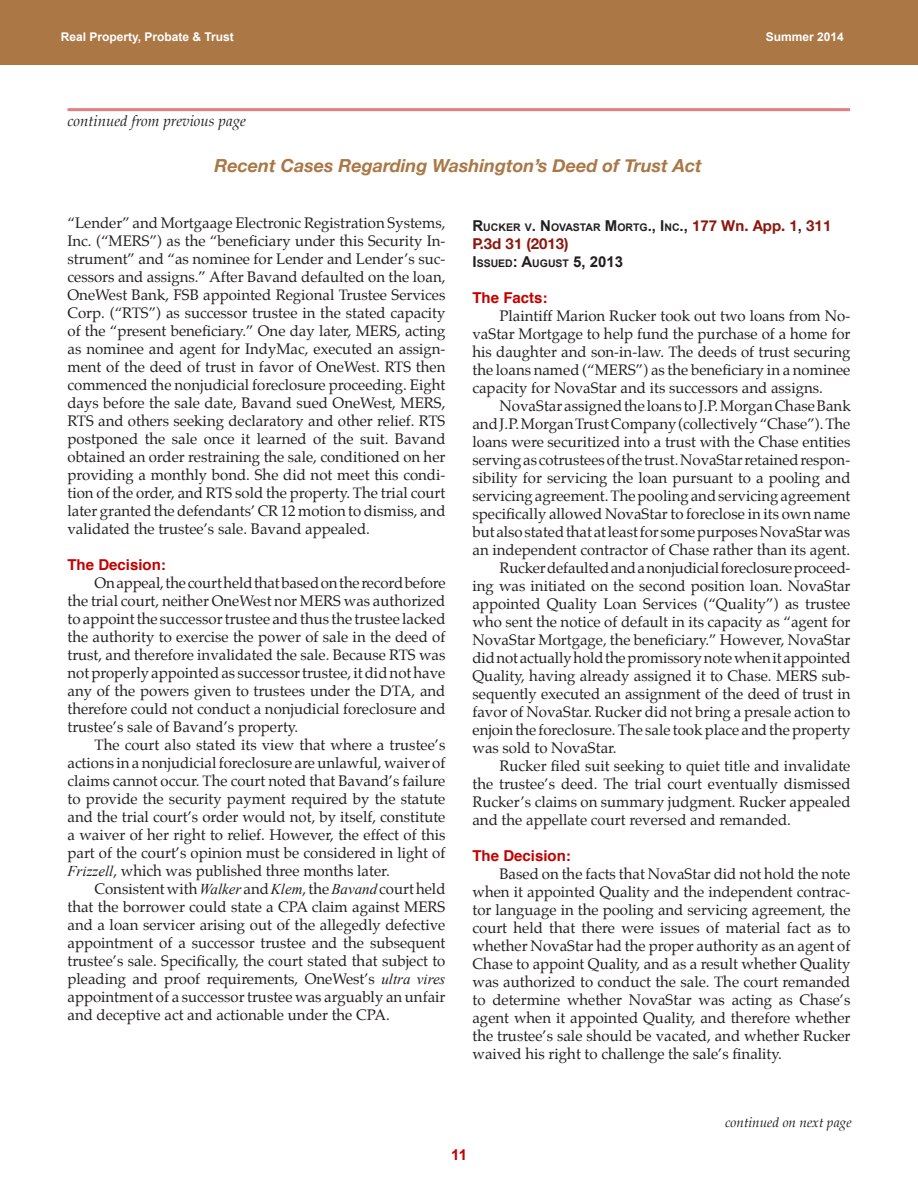
<style>
.page{position:relative;width:918px;height:1188px;background:#fff}
.page>*{position:absolute;margin:0;border:0;box-sizing:border-box;transform-origin:0 0}
.title_continue{font:italic 700 18px "Helvetica Neue";color:#ab7745}
.body{font:15px/18px "Palatino";color:#231f20;text-align:justify}
.sub{font:700 15px "Helvetica";color:#c30000}
.continued_from{font:italic 15px "Palatino";color:#231f20}
.outline1a{font:700 15px "Helvetica Neue";color:#8b180e}
.t1{font:700 15px "Arial";color:#c30000}
.continued_on{font:italic 13.5px "Palatino";color:#231f20}
.t2{font:700 12px "Arial";color:#fff}
.outline1a-2{font:700 10.5px "Arial";color:#231f20}
.s1{font-family:"Times New Roman";font-style:italic}
.s2{font-size:15px}
.s3{font-family:"Helvetica Neue";font-size:15px;color:#8b180e}
</style>
<div class="page">
<div style="left:0;top:0;width:918px;height:65px;background:#ab7745"></div>
<hr style="left:68px;top:108px;width:782px;height:3px;background:#e18080">
<p class="t2" style="left:61px;top:28px;width:175px">Real Property, Probate &amp; Trust</p>
<p class="t2" style="left:766px;top:28px;width:80px">Summer 2014</p>
<p class="continued_from" style="left:68px;top:109px;width:180px">continued from previous page</p>
<p class="title_continue" style="left:215px;top:154px;width:489px">Recent Cases Regarding Washington’s Deed of Trust Act</p>
<p class="body" style="left:68px;top:214px;width:380px">“Lender” and Mortgaage Electronic Registration Systems, Inc. (“MERS”) as the “beneficiary under this Security In&shy;strument” and “as nominee for Lender and Lender’s suc&shy;cessors and assigns.” After Bavand defaulted on the loan, OneWest Bank, FSB appointed Regional Trustee Services Corp. (“RTS”) as successor trustee in the stated capacity of the “present beneficiary.” One day later, MERS, acting as nominee and agent for IndyMac, executed an assign&shy;ment of the deed of trust in favor of OneWest. RTS then commenced the nonjudicial foreclosure proceeding. Eight days before the sale date, Bavand sued OneWest, MERS, RTS and others seeking declaratory and other relief. RTS postponed the sale once it learned of the suit. Bavand obtained an order restraining the sale, conditioned on her providing a monthly bond. She did not meet this condi&shy;tion of the order, and RTS sold the property. The trial court later granted the defendants’ CR 12 motion to dismiss, and validated the trustee’s sale. Bavand appealed.</p>
<p class="sub" style="left:68px;top:553px;width:100px">The Decision:</p>
<p class="body" style="left:68px;top:574px;width:380px;text-indent:27px">On appeal, the court held that based on the record before the trial court, neither OneWest nor MERS was authorized to appoint the successor trustee and thus the trustee lacked the authority to exercise the power of sale in the deed of trust, and therefore invalidated the sale. Because RTS was not properly appointed as successor trustee, it did not have any of the powers given to trustees under the DTA, and therefore could not conduct a nonjudicial foreclosure and trustee’s sale of Bavand’s property.</p>
<p class="body" style="left:68px;top:736px;width:380px;text-indent:27px">The court also stated its view that where a trustee’s actions in a nonjudicial foreclosure are unlawful, waiver of claims cannot occur. The court noted that Bavand’s failure to provide the security payment required by the statute and the trial court’s order would not, by itself, constitute a waiver of her right to relief. However, the effect of this part of the court’s opinion must be considered in light of <span class="s1">Frizzell</span>, which was published three months later.</p>
<p class="body" style="left:68px;top:880px;width:380px;text-indent:27px">Consistent with <span class="s1">Walker</span> and <span class="s1">Klem</span>, the <span class="s1">Bavand</span> court held that the borrower could state a CPA claim against MERS and a loan servicer arising out of the allegedly defective appointment of a successor trustee and the subsequent trustee’s sale. Specifically, the court stated that subject to pleading and proof requirements, OneWest’s <span class="s1">ultra vires </span>appointment of a successor trustee was arguably an unfair and deceptive act and actionable under the CPA.</p>
<p class="outline1a-2" style="left:472px;top:220px;width:360px"><span class="s2">R</span>UCKER V<span class="s2">. N</span> OVASTAR <span class="s2">M</span> ORTG<span class="s2">., I</span>NC<span class="s2">.,</span> <span class="s3">177 Wn. App. 1</span><span class="s2">,</span> <span class="s3">311</span></p>
<p class="outline1a" style="left:472px;top:234px;width:98px">P.3d 31 (2013)</p>
<p class="outline1a-2" style="left:472px;top:256px;width:152px"><span class="s2">I</span>SSUED<span class="s2">: A</span>UGUST <span class="s2">5, 2013</span></p>
<p class="sub" style="left:472px;top:285px;width:77px">The Facts:</p>
<p class="body" style="left:472px;top:306px;width:380px;text-indent:27px">Plaintiff Marion Rucker took out two loans from No&shy;vaStar Mortgage to help fund the purchase of a home for his daughter and son-in-law. The deeds of trust securing the loans named (“MERS”) as the beneficiary in a nominee capacity for NovaStar and its successors and assigns.</p>
<p class="body" style="left:472px;top:396px;width:380px;text-indent:27px">NovaStar assigned the loans to J.P. Morgan Chase Bank and J.P. Morgan Trust Company (collectively “Chase”). The loans were securitized into a trust with the Chase entities serving as cotrustees of the trust. NovaStar retained respon&shy;sibility for servicing the loan pursuant to a pooling and servicing agreement. The pooling and servicing agreement specifically allowed NovaStar to foreclose in its own name but also stated that at least for some purposes NovaStar was an independent contractor of Chase rather than its agent.</p>
<p class="body" style="left:472px;top:558px;width:380px;text-indent:27px">Rucker defaulted and a nonjudicial foreclosure proceed&shy;ing was initiated on the second position loan. NovaStar appointed Quality Loan Services (“Quality”) as trustee who sent the notice of default in its capacity as “agent for NovaStar Mortgage, the beneficiary.” However, NovaStar did not actually hold the promissory note when it appointed Quality, having already assigned it to Chase. MERS sub&shy;sequently executed an assignment of the deed of trust in favor of NovaStar. Rucker did not bring a presale action to enjoin the foreclosure. The sale took place and the property was sold to NovaStar.</p>
<p class="body" style="left:472px;top:756px;width:380px;text-indent:27px">Rucker filed suit seeking to quiet title and invalidate the trustee’s deed. The trial court eventually dismissed Rucker’s claims on summary judgment. Rucker appealed and the appellate court reversed and remanded.</p>
<p class="sub" style="left:472px;top:843px;width:100px">The Decision:</p>
<p class="body" style="left:472px;top:864px;width:380px;text-indent:27px">Based on the facts that NovaStar did not hold the note when it appointed Quality and the independent contrac&shy;tor language in the pooling and servicing agreement, the court held that there were issues of material fact as to whether NovaStar had the proper authority as an agent of Chase to appoint Quality, and as a result whether Quality was authorized to conduct the sale. The court remanded to determine whether NovaStar was acting as Chase’s agent when it appointed Quality, and therefore whether the trustee’s sale should be vacated, and whether Rucker waived his right to challenge the sale’s finality.</p>
<p class="continued_on" style="left:725px;top:1112px;width:128px">continued on next page</p>
<p class="t1" style="left:451px;top:1145px;width:17px">11</p>
</div>
